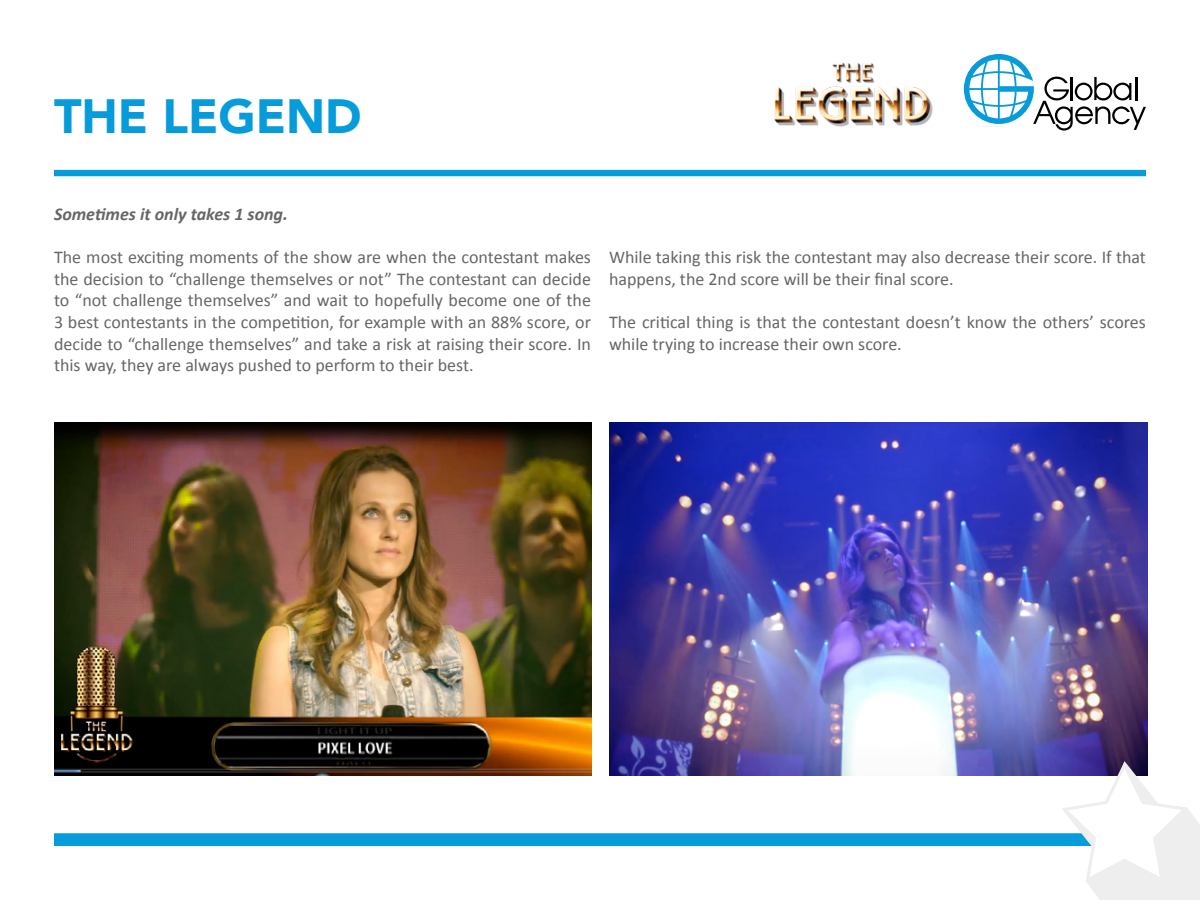
<style>
.page{position:relative;width:1200px;height:900px;background:#fff}
.page>*{position:absolute;margin:0;border:0;box-sizing:border-box;transform-origin:0 0}
.t1{font:900 48px "Avenir";color:#069bda}
.t2{font:18px/21.6px "Calibri";color:#666}
.t3{font:italic 700 18px "Calibri";color:#666}
</style>
<div class="page">
<img style="left:610px;top:423px;width:537px;height:353px">
<img style="left:54px;top:423px;width:537px;height:353px">
<div style="left:54px;top:833px;width:1093px;height:13px;background:#069bda"></div>
<div style="left:54px;top:170px;width:1092px;height:6px;background:#069bda"></div>
<svg style="left:964px;top:54px;width:182px;height:77px"></svg>
<img style="left:774px;top:63px;width:159px;height:64px">
<svg style="left:1058px;top:759px;width:142px;height:141px"></svg>
<p class="t1" style="left:54px;top:75px;width:309px">THE LEGEND</p>
<p class="t3" style="left:54px;top:203px;width:235px">Sometimes it only takes 1 song.</p>
<p class="t2" style="left:54px;top:246px;width:539px;text-align:justify">The most exciting moments of the show are when the contestant makes the decision to “challenge themselves or not” The contestant can decide to “not challenge themselves” and wait to hopefully become one of the 3 best contestants in the competition, for example with an 88% score, or decide to “challenge themselves” and take a risk at raising their score. In this way, they are always pushed to perform to their best.</p>
<p class="t2" style="left:609px;top:246px;width:539px">While taking this risk the contestant may also decrease their score. If that happens, the 2nd score will be their final score.</p>
<p class="t2" style="left:609px;top:311px;width:538px">The critical thing is that the contestant doesn’t know the others’ scores while trying to increase their own score.</p>
</div>
